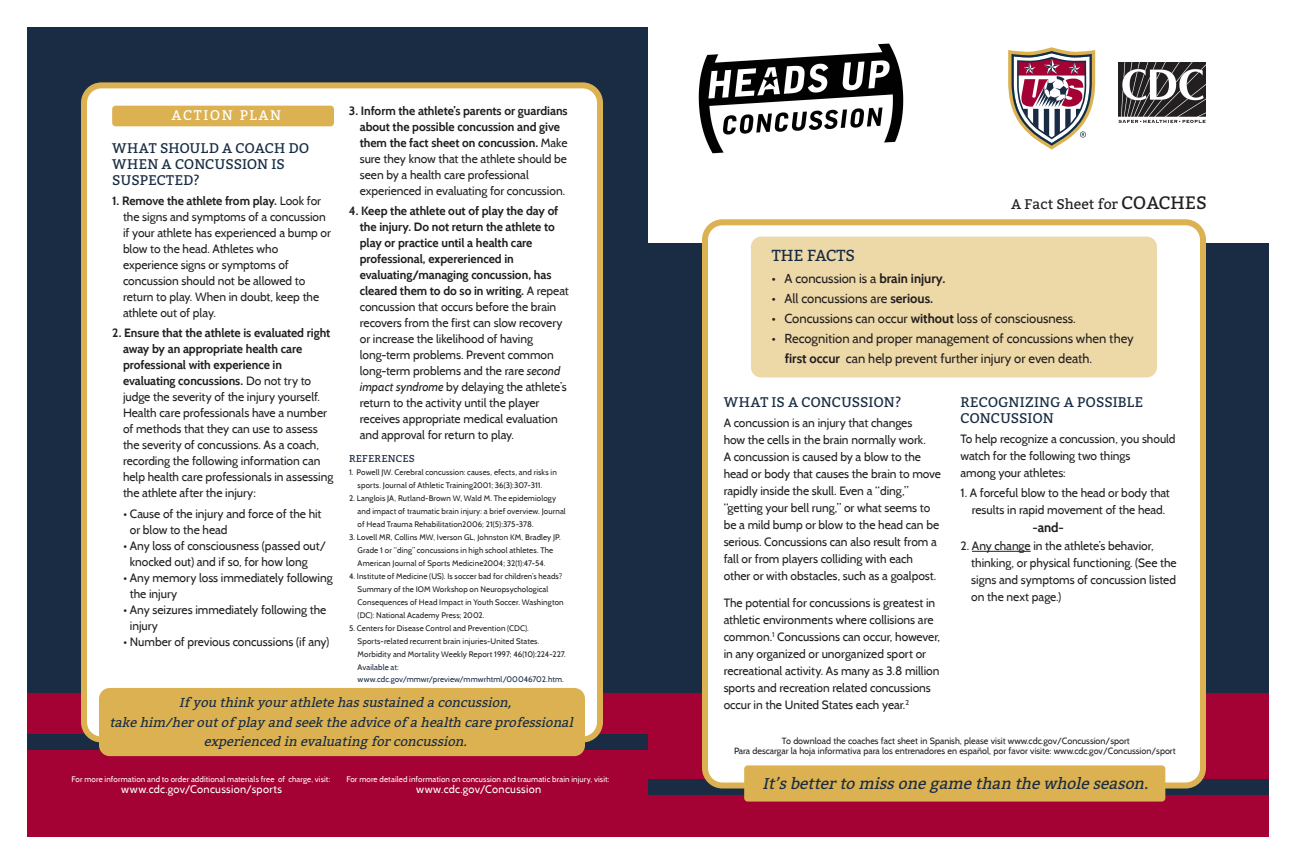
<style>
.page{position:relative;width:1296px;height:864px;background:#fff}
.page>*{position:absolute;margin:0;border:0;box-sizing:border-box;transform-origin:0 0}
.t1{font:16px "Bitter";color:#192c43}
.t2{font:italic 15.7px "Bitter";color:#192c43}
.t3{font:14px/16px "Bitter";color:#192c43}
.t4{font:14px "Bitter";color:#231f20}
.t5{font:14px "Bitter";letter-spacing:.11em;color:#fff}
.t6{font:13px/20px "Cabin";color:#231f20}
.t7{font:italic 13px "Bitter";color:#192c43}
.t8{font:700 13px "Cabin";color:#231f20}
.t9{font:12px/16px "Cabin";letter-spacing:-.005em;color:#231f20}
.t10{font:11px "Cabin";letter-spacing:.025em;color:#fff}
.t11{font:10px "Bitter";color:#192c43}
.t12{font:9px/10.8px "Cabin";color:#231f20;text-align:center}
.t13{font:8px/13px "Cabin";letter-spacing:.015em;color:#231f20}
.t14{font:8px "Cabin";letter-spacing:.015em;color:#fff}
.t15{font:8px "Cabin";letter-spacing:.01em;color:#192c43}
.s1{font-weight:700}
.s2{font-style:italic}
.s3{color:#192c43}
.s4{font-size:18px}
</style>
<div class="page">
<div style="left:27px;top:27px;width:621px;height:801px;background:#192c43"></div>
<div style="left:27px;top:693px;width:621px;height:144px;background:#a40135"></div>
<div style="left:27px;top:734px;width:1242px;height:16px;background:#192c43"></div>
<div style="left:81px;top:82px;width:522px;height:660px;background:#fff"></div>
<div style="left:112px;top:106px;width:222px;height:20px;background:#dbb151;border-radius:3px"></div>
<div style="left:648px;top:244px;width:621px;height:593px;background:#192c43"></div>
<div style="left:99px;top:688px;width:486px;height:68px;background:#dbb151;border-radius:11px"></div>
<div style="left:648px;top:693px;width:621px;height:144px;background:#a40135"></div>
<div style="left:648px;top:779px;width:621px;height:15px;background:#192c43"></div>
<div style="left:702px;top:219px;width:504px;height:570px;background:#fff"></div>
<div style="left:744px;top:765px;width:421px;height:37px;background:#dbb151;border-radius:4px"></div>
<div style="left:751px;top:237px;width:406px;height:140px;background:#edd8a8;border-radius:10px"></div>
<svg style="left:1008px;top:47px;width:87px;height:103px"></svg>
<hr style="left:972px;top:551px;width:59px;height:1px;background:#231f20">
<img style="left:1119px;top:63px;width:87px;height:60px">
<img style="left:698px;top:43px;width:206px;height:111px">
<p class="t9" style="left:360px;top:103px;width:209px;text-indent:-11px"><span class="s1">3. Inform the athlete’s parents or guardians about the possible concussion and give them the fact sheet on concussion.</span> Make sure they know that the athlete should be seen by a health care professional experienced in evaluating for concussion.</p>
<p class="t9" style="left:360px;top:203px;width:211px;text-indent:-11px"><span class="s1">4. Keep the athlete out of play the day of the injury. Do not return the athlete to play or practice until a health care professional, expererienced in evaluating/managing concussion, has cleared them to do so in writing.</span> A repeat concussion that occurs before the brain recovers from the first can slow recovery or increase the likelihood of having long-term problems. Prevent common long-term problems and the rare <span class="s2">second impact syndrome</span> by delaying the athlete’s return to the activity until the player receives appropriate medical evaluation and approval for return to play.</p>
<p class="t11" style="left:349px;top:453px;width:67px">R EF ER EN C E S</p>
<p class="t13" style="left:358px;top:466px;width:201px;text-indent:-9px">1. Powell JW. Cerebral concussion: causes, efects, and risks in sports. Journal of Athletic Training2001; 36(3):307-311.</p>
<p class="t13" style="left:358px;top:492px;width:210px;text-indent:-9px">2. Langlois JA, Rutland-Brown W, Wald M. The epidemiology and impact of traumatic brain injury: a brief overview. Journal of Head Trauma Rehabilitation2006; 21(5):375-378.</p>
<p class="t13" style="left:358px;top:531px;width:205px;text-indent:-9px">3. Lovell MR, Collins MW, Iverson GL, Johnston KM, Bradley JP.<br>Grade 1 or “ding” concussions in high school athletes. The<br>American Journal of Sports Medicine2004; 32(1):47-54.</p>
<p class="t13" style="left:358px;top:570px;width:208px;text-indent:-9px">4. Institute of Medicine (US). Is soccer bad for children’s heads?<br>Summary of the IOM Workshop on Neuropsychological Consequences of Head Impact in Youth Soccer. Washington (DC): National Academy Press; 2002.</p>
<p class="t13" style="left:358px;top:622px;width:210px;text-indent:-9px">5. Centers for Disease Control and Prevention (CDC).<br>Sports-related recurrent brain injuries-United States.<br>Morbidity and Mortality Weekly Report 1997; 46(10):224-227.<br>A<span class="s3">vailable at:</span></p>
<p class="t15" style="left:358px;top:675px;width:208px">www.cdc.gov/mmwr/preview/mmwrhtml/00046702.htm.</p>
<p class="t5" style="left:172px;top:107px;width:111px">ACTION PLA N</p>
<p class="t3" style="left:112px;top:141px;width:199px">W H A T SH O U L D A C O A C H D O<br>W H E N A C O N C U S SI O N I S<br>SU SP E C T E D ?</p>
<p class="t9" style="left:123px;top:193px;width:209px;text-indent:-11px"><span class="s1">1. Remove the athlete from play.</span> Look for the signs and symptoms of a concussion if your athlete has experienced a bump or blow to the head. Athletes who experience signs or symptoms of concussion should not be allowed to return to play. When in doubt, keep the athlete out of play.</p>
<p class="t9" style="left:123px;top:325px;width:212px;text-indent:-11px"><span class="s1">2. Ensure that the athlete is evaluated right away by an appropriate health care professional with experience in evaluating concussions.</span> Do not try to judge the severity of the injury yourself.<br>Health care professionals have a number of methods that they can use to assess the severity of concussions. As a coach, recording the following information can help health care professionals in assessing the athlete after the injury:</p>
<p class="t9" style="left:130px;top:506px;width:193px;text-indent:-6px">• Cause of the injury and force of the hit or blow to the head</p>
<p class="t9" style="left:130px;top:538px;width:198px;text-indent:-6px">• Any loss of consciousness (passed out/ knocked out) and if so, for how long</p>
<p class="t9" style="left:130px;top:570px;width:204px;text-indent:-6px">• Any memory loss immediately following the injury</p>
<p class="t9" style="left:130px;top:602px;width:198px;text-indent:-6px">• Any seizures immediately following the injury</p>
<p class="t9" style="left:124px;top:634px;width:207px">• Number of previous concussions (if any)</p>
<p class="t4" style="left:1011px;top:196px;width:197px">A Fact Sheet for <span class="s4">COA CHES</span></p>
<p class="t1" style="left:772px;top:246px;width:85px">THE F A CTS</p>
<p class="t6" style="left:772px;top:269px;width:175px">• A concussion is a <span class="s1">brain injury.</span></p>
<p class="t6" style="left:772px;top:289px;width:163px">• All concussions are <span class="s1">serious.</span></p>
<p class="t6" style="left:772px;top:309px;width:306px">• Concussions can occur <span class="s1">without</span> loss of consciousness.</p>
<p class="t6" style="left:785px;top:329px;width:351px;text-indent:-13px">• Recognition and proper management of concussions when they <span class="s1">first occur</span> can help prevent further injury or even death.</p>
<p class="t3" style="left:724px;top:395px;width:179px">W H A T I S A C O N C U S SI O N ?</p>
<p class="t9" style="left:724px;top:415px;width:219px;line-height:17px">A concussion is an injury that changes<br>how the cells in the brain normally work.<br>A concussion is caused by a blow to the head or body that causes the brain to move rapidly inside the skull. Even a “ding,” “getting your bell rung,” or what seems to be a mild bump or blow to the head can be serious. Concussions can also result from a fall or from players colliding with each other or with obstacles, such as a goalpost.</p>
<p class="t9" style="left:724px;top:595px;width:218px;line-height:17px">The potential for concussions is greatest in athletic environments where collisions are common.<sup>1</sup> Concussions can occur, however, in any organized or unorganized sport or recreational activity. As many as 3.8 million sports and recreation related concussions occur in the United States each year.<sup>2</sup></p>
<p class="t3" style="left:960px;top:395px;width:184px">R E C O G N I Z I N G A P O S SI B L E<br>C ON C U S S I ON</p>
<p class="t9" style="left:960px;top:431px;width:217px;line-height:17px">To help recognize a concussion, you should watch for the following two things<br>among your athletes:</p>
<p class="t9" style="left:960px;top:485px;width:211px;line-height:17px;text-align:center">1. A forceful blow to the head or body that results in rapid movement of the head.</p>
<p class="t8" style="left:1032px;top:520px;width:33px">-and-</p>
<p class="t9" style="left:971px;top:538px;width:207px;line-height:17px;text-indent:-11px">2. Any change in the athlete’s behavior, thinking, or physical functioning. (See the signs and symptoms of concussion listed on the next page.)</p>
<p class="t7" style="left:179px;top:695px;width:337px">If you think yourathlete hassustained a concussion,</p>
<p class="t7" style="left:109px;top:714px;width:468px">take him/heroutof play and seek the advice of a health care professional</p>
<p class="t7" style="left:204px;top:734px;width:268px">experienced in evaluating forconcussion.</p>
<p class="t12" style="left:734px;top:735px;width:443px">To download the coaches fact sheet in Spanish, please visit www.cdc.gov/Concussion/sport<br>Para descargar la hoja informativa para los entrenadores en español, por favor visite: www.cdc.gov/Concussion/sport</p>
<p class="t2" style="left:763px;top:774px;width:391px">It’sbetterto missone game than the whole season.</p>
<p class="t14" style="left:71px;top:774px;width:260px">For more information and to order additional materials free of charge, visit:</p>
<p class="t10" style="left:121px;top:783px;width:162px">www.cdc.gov/Concussion/sports</p>
<p class="t14" style="left:346px;top:774px;width:265px">For more detailed information on concussion and traumatic brain injury, visit:</p>
<p class="t10" style="left:416px;top:783px;width:126px">www.cdc.gov/Concussion</p>
</div>
